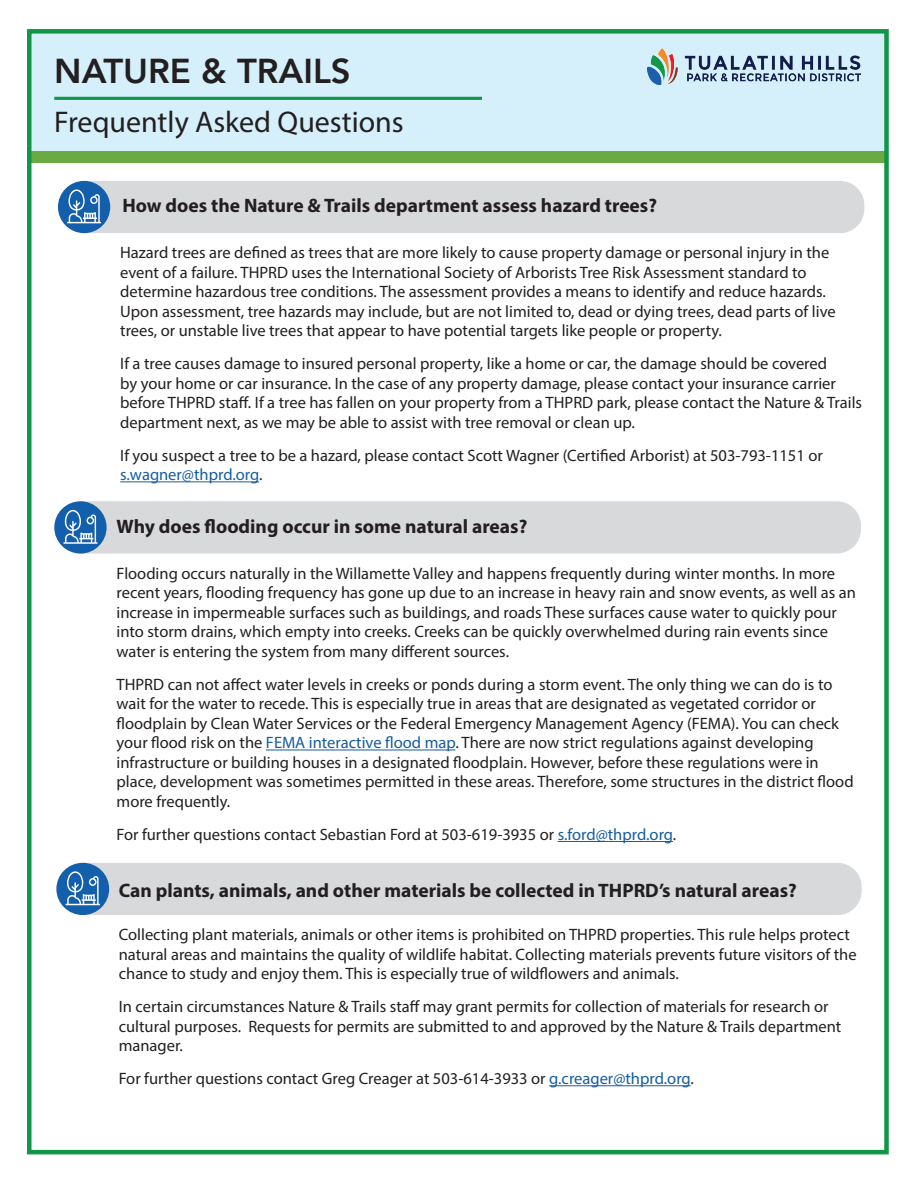
<style>
.page{position:relative;width:918px;height:1188px;background:#fff}
.page>*{position:absolute;margin:0;border:0;box-sizing:border-box;transform-origin:0 0}
.t1{font:800 34.5px "Avenir";color:#231f20}
.t2{font:30px "Myriad Pro";color:#231f20}
.t3{font:700 19.5px "Myriad Pro";color:#231f20}
.t4{font:16.5px/19.5px "Myriad Pro";color:#231f20}
.s1{color:#175d9e}
</style>
<div class="page">
<div style="left:29px;top:29px;width:857px;height:122px;background:#d6f0fb"></div>
<div style="left:29px;top:151px;width:858px;height:12px;background:#6ba943"></div>
<hr style="left:54px;top:97px;width:428px;height:3px;background:#109647">
<img style="left:647px;top:49px;width:214px;height:35px">
<div style="left:27px;top:29px;width:862px;height:1125px;border:4px solid #109647"></div>
<hr style="left:266px;top:750px;width:189px;height:1px;background:#175d9e">
<hr style="left:558px;top:841px;width:115px;height:1px;background:#175d9e">
<div style="left:59px;top:501px;width:802px;height:53px;background:#d8d9db;border-radius:24px"></div>
<div style="left:54px;top:501px;width:53px;height:53px;background:#135fac;border-radius:50%"></div>
<svg style="left:63px;top:510px;width:34px;height:34px"></svg>
<hr style="left:120px;top:481px;width:139px;height:1px;background:#175d9e">
<div style="left:63px;top:181px;width:801px;height:52px;background:#d8d9db;border-radius:24px"></div>
<div style="left:58px;top:181px;width:52px;height:52px;background:#135fac;border-radius:50%"></div>
<svg style="left:67px;top:190px;width:34px;height:33px"></svg>
<div style="left:61px;top:863px;width:801px;height:52px;background:#d8d9db;border-radius:24px"></div>
<div style="left:56px;top:863px;width:53px;height:52px;background:#135fac;border-radius:50%"></div>
<svg style="left:66px;top:871px;width:34px;height:34px"></svg>
<hr style="left:549px;top:1085px;width:142px;height:1px;background:#175d9e">
<p class="t1" style="left:54px;top:44px;width:298px">NATURE &amp; TRAILS</p>
<p class="t2" style="left:54px;top:104px;width:351px">Frequently Asked Questions</p>
<p class="t3" style="left:122px;top:193px;width:536px">How does the Nature &amp; Trails department assess hazard trees?</p>
<p class="t4" style="left:120px;top:243px;width:717px">Hazard trees are defined as trees that are more likely to cause property damage or personal injury in the event of a failure. THPRD uses the International Society of Arborists Tree Risk Assessment standard to determine hazardous tree conditions. The assessment provides a means to identify and reduce hazards.<br>Upon assessment, tree hazards may include, but are not limited to, dead or dying trees, dead parts of live trees, or unstable live trees that appear to have potential targets like people or property.</p>
<p class="t4" style="left:120px;top:354px;width:743px">If a tree causes damage to insured personal property, like a home or car, the damage should be covered<br>by your home or car insurance. In the case of any property damage, please contact your insurance carrier before THPRD staff. If a tree has fallen on your property from a THPRD park, please contact the Nature &amp; Trails department next, as we may be able to assist with tree removal or clean up.</p>
<p class="t4" style="left:120px;top:445px;width:704px">If you suspect a tree to be a hazard, please contact Scott Wagner (Certified Arborist) at 503-793-1151 or <span class="s1">s.wagner@thprd.org</span>.</p>
<p class="t3" style="left:117px;top:514px;width:412px">Why does flooding occur in some natural areas?</p>
<p class="t4" style="left:117px;top:563px;width:741px">Flooding occurs naturally in the Willamette Valley and happens frequently during winter months. In more recent years, flooding frequency has gone up due to an increase in heavy rain and snow events, as well as an increase in impermeable surfaces such as buildings, and roads These surfaces cause water to quickly pour into storm drains, which empty into creeks. Creeks can be quickly overwhelmed during rain events since water is entering the system from many different sources.</p>
<p class="t4" style="left:117px;top:674px;width:739px">THPRD can not affect water levels in creeks or ponds during a storm event. The only thing we can do is to wait for the water to recede. This is especially true in areas that are designated as vegetated corridor or floodplain by Clean Water Services or the Federal Emergency Management Agency (FEMA). You can check your flood risk on the <span class="s1">FEMA interactive flood map</span>. There are now strict regulations against developing infrastructure or building houses in a designated floodplain. However, before these regulations were in place, development was sometimes permitted in these areas. Therefore, some structures in the district flood more frequently.</p>
<p class="t4" style="left:117px;top:824px;width:561px">For further questions contact Sebastian Ford at 503-619-3935 or <span class="s1">s.ford@thprd.org</span>.</p>
<p class="t3" style="left:119px;top:877px;width:680px">Can plants, animals, and other materials be collected in THPRD’s natural areas?</p>
<p class="t4" style="left:119px;top:925px;width:739px">Collecting plant materials, animals or other items is prohibited on THPRD properties. This rule helps protect natural areas and maintains the quality of wildlife habitat. Collecting materials prevents future visitors of the chance to study and enjoy them. This is especially true of wildflowers and animals.</p>
<p class="t4" style="left:119px;top:997px;width:724px">In certain circumstances Nature &amp; Trails staff may grant permits for collection of materials for research or cultural purposes. Requests for permits are submitted to and approved by the Nature &amp; Trails department manager.</p>
<p class="t4" style="left:119px;top:1069px;width:577px">For further questions contact Greg Creager at 503-614-3933 or <span class="s1">g.creager@thprd.org</span>.</p>
</div>
